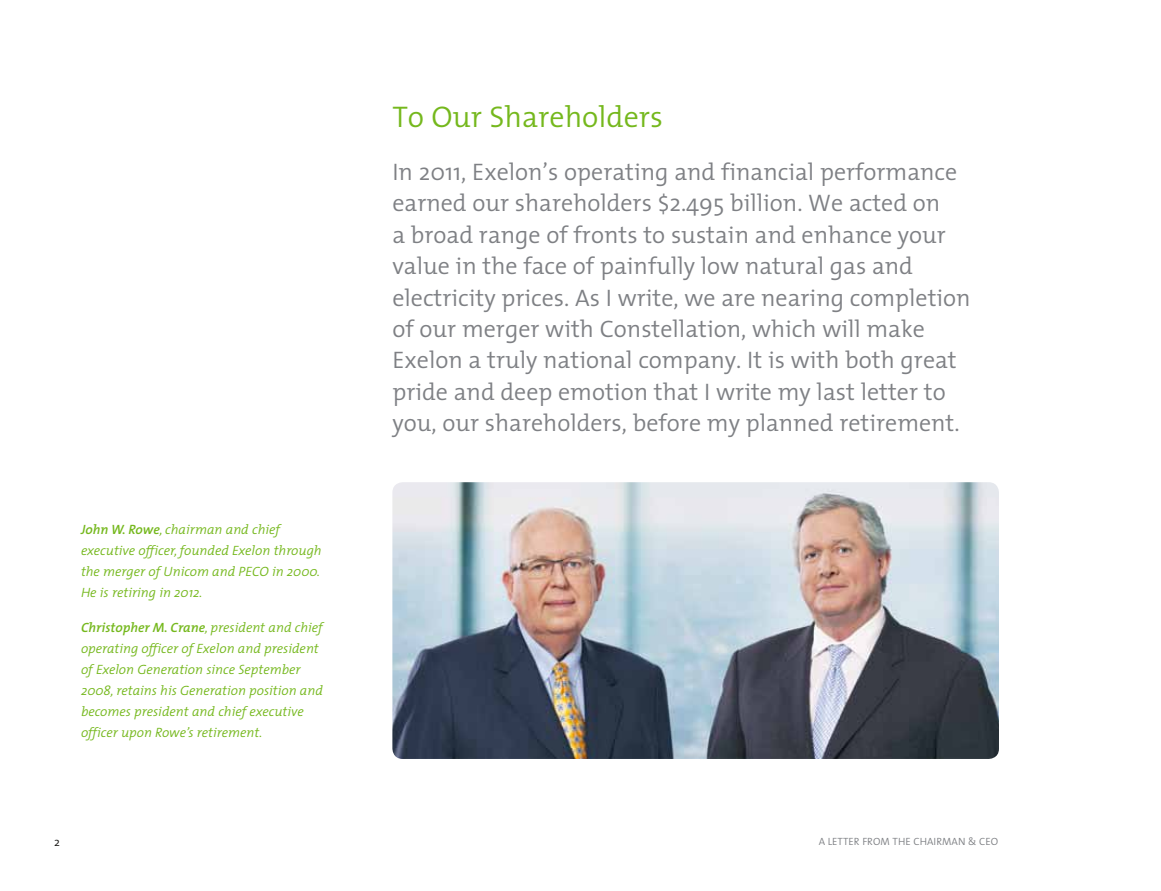
<style>
.page{position:relative;width:1161px;height:891px;background:#fff}
.page>*{position:absolute;margin:0;border:0;box-sizing:border-box;transform-origin:0 0}
.t1{font:300 30px "The Mix";color:#75b81d}
.t2{font:300 24px/31.5px "The Mix";color:#7e8084}
.t3{font:italic 300 13.5px/21px "The Mix";color:#75b81d}
.t4{font:300 12px "The Mix";color:#141311}
.t5{font:300 10.5px "The Mix";letter-spacing:.005em;color:#7e8084}
.s1{font-weight:600}
</style>
<div class="page">
<img style="left:392px;top:482px;width:607px;height:277px">
<p class="t1" style="left:392px;top:92px;width:272px">To Our Shareholders</p>
<p class="t3" style="left:81px;top:519px;width:242px"><span class="s1">John W. Rowe</span>, chairman and chief executive officer, founded Exelon through the merger of Unicom and PECO in 2000.<br>He is retiring in 2012.</p>
<p class="t3" style="left:81px;top:616px;width:244px"><span class="s1">Christopher M. Crane</span>, president and chief operating officer of Exelon and president of Exelon Generation since September 2008, retains his Generation position and becomes president and chief executive officer upon Rowe’s retirement.</p>
<p class="t2" style="left:392px;top:155px;width:580px">In 2011, Exelon’s operating and financial performance earned our shareholders $2.495 billion. We acted on<br>a broad range of fronts to sustain and enhance your value in the face of painfully low natural gas and electricity prices. As I write, we are nearing completion of our merger with Constellation, which will make Exelon a truly national company. It is with both great pride and deep emotion that I write my last letter to you, our shareholders, before my planned retirement.</p>
<p class="t4" style="left:54px;top:832px;width:7px">2</p>
<p class="t5" style="left:819px;top:832px;width:181px">A LETTER FROM THE CHAIRMAN &amp; CEO</p>
</div>
